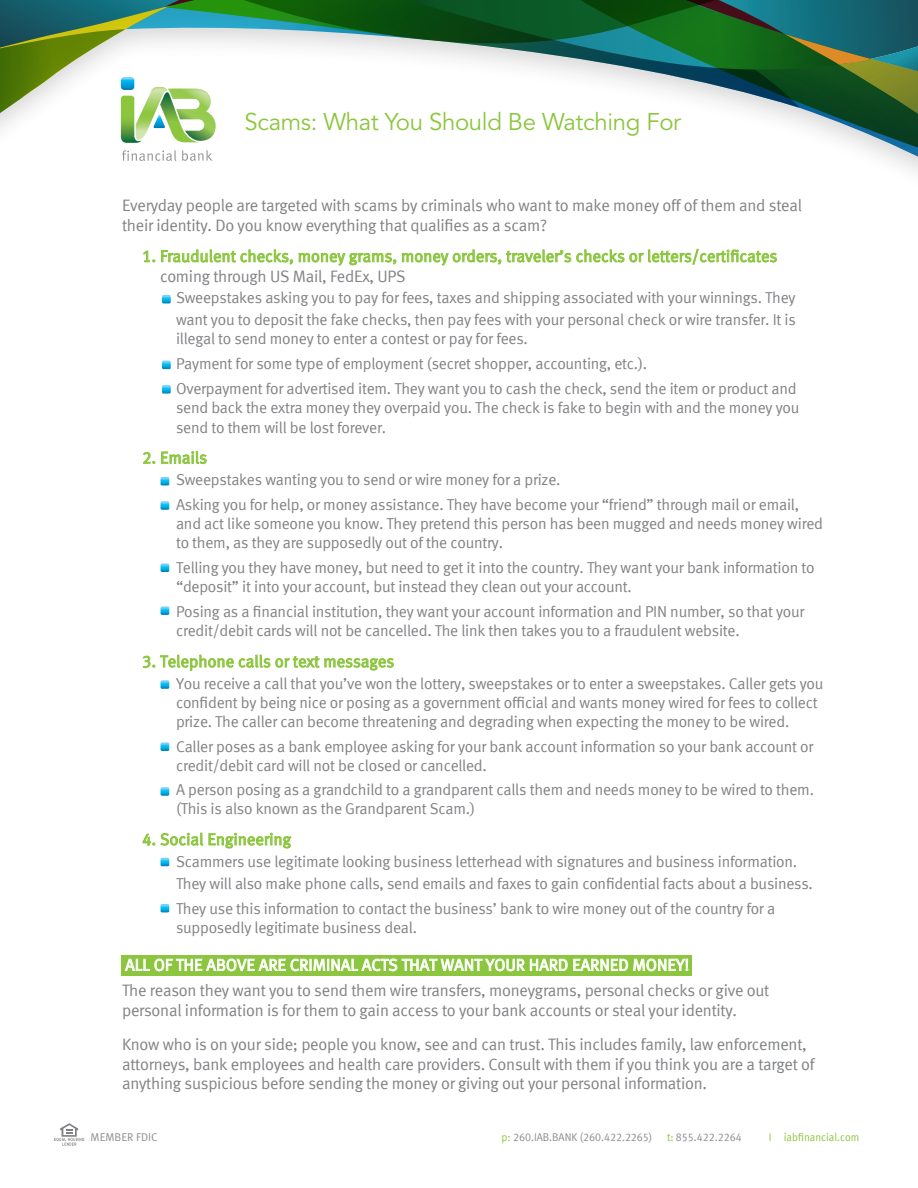
<style>
.page{position:relative;width:918px;height:1188px;background:#fff}
.page>*{position:absolute;margin:0;border:0;box-sizing:border-box;transform-origin:0 0}
.t1{font:24px "Avenir LT Std";letter-spacing:-.015em;color:#8bc63e}
.t2{font:16.5px/19.8px "Meta Normal LF";letter-spacing:-.015em;color:#808285}
.t3{font:16.5px/19.8px "Meta Normal LF";letter-spacing:.005em;color:#8bc63e}
.t4{font:16.5px "Meta Normal LF";letter-spacing:.005em;color:#fff}
.t5{font:15.75px/18.9px "Meta Normal LF";letter-spacing:-.015em;color:#808285}
.t6{font:11.25px "Meta Normal LF";color:#8a8c8f;scale:.95 1}
.t7{font:11.25px "Meta Normal LF";color:#8bc63e;scale:.95 1}
.t8{font:11.25px "Meta OT Norm";color:#8a8c8f}
.s1{color:#808285}
.s2{color:#8bc63e}
</style>
<div class="page">
<div style="left:121px;top:955px;width:570px;height:20px;background:#8bc63e"></div>
<svg style="left:0;top:0;width:918px;height:162px"></svg>
<img style="left:147px;top:87px;width:21px;height:14px">
<img style="left:168px;top:89px;width:48px;height:22px">
<svg style="left:54px;top:1123px;width:30px;height:23px"></svg>
<svg style="left:143px;top:249px;width:150px;height:16px"></svg>
<svg style="left:299px;top:253px;width:97px;height:13px"></svg>
<svg style="left:402px;top:249px;width:375px;height:17px"></svg>
<svg style="left:143px;top:451px;width:64px;height:13px"></svg>
<svg style="left:143px;top:654px;width:251px;height:17px"></svg>
<svg style="left:143px;top:832px;width:149px;height:17px"></svg>
<svg style="left:125px;top:958px;width:563px;height:13px"></svg>
<svg style="left:162px;top:295px;width:9px;height:8px"></svg>
<svg style="left:162px;top:361px;width:9px;height:8px"></svg>
<svg style="left:162px;top:385px;width:9px;height:9px"></svg>
<svg style="left:161px;top:477px;width:8px;height:8px"></svg>
<svg style="left:161px;top:501px;width:8px;height:9px"></svg>
<svg style="left:161px;top:564px;width:8px;height:8px"></svg>
<svg style="left:161px;top:606px;width:8px;height:9px"></svg>
<svg style="left:161px;top:680px;width:8px;height:9px"></svg>
<svg style="left:161px;top:742px;width:8px;height:9px"></svg>
<svg style="left:161px;top:787px;width:8px;height:9px"></svg>
<svg style="left:161px;top:858px;width:8px;height:8px"></svg>
<svg style="left:161px;top:904px;width:8px;height:8px"></svg>
<p class="t1" style="left:245px;top:108px;width:438px">Scams: What You Should Be Watching For</p>
<p class="t2" style="left:122px;top:196px;width:681px">Everyday people are targeted with scams by criminals who want to make money off of them and steal their identity. Do you know everything that qualifies as a scam?</p>
<p class="t3" style="left:160px;top:246px;width:619px;text-indent:-18px">1. Fraudulent checks, money grams, money orders, traveler’s checks or letters/certificates <span class="s1">coming through US Mail, FedEx, UPS</span></p>
<p class="t5" style="left:176px;top:287px;width:621px;line-height:21.9px">Sweepstakes asking you to pay for fees, taxes and shipping associated with your winnings. They want you to deposit the fake checks, then pay fees with your personal check or wire transfer. It is</p>
<p class="t5" style="left:176px;top:329px;width:353px">illegal to send money to enter a contest or pay for fees.</p>
<p class="t5" style="left:176px;top:354px;width:473px">Payment for some type of employment (secret shopper, accounting, etc.).</p>
<p class="t5" style="left:176px;top:379px;width:625px;line-height:19.4px">Overpayment for advertised item. They want you to cash the check, send the item or product and send back the extra money they overpaid you. The check is fake to begin with and the money you send to them will be lost forever.</p>
<p class="t3" style="left:142px;top:448px;width:66px">2. Emails</p>
<p class="t5" style="left:176px;top:470px;width:386px">Sweepstakes wanting you to send or wire money for a prize.</p>
<p class="t5" style="left:176px;top:495px;width:649px">Asking you for help, or money assistance. They have become your “friend” through mail or email, and act like someone you know. They pretend this person has been mugged and needs money wired to them, as they are supposedly out of the country.</p>
<p class="t5" style="left:176px;top:558px;width:640px">Telling you they have money, but need to get it into the country. They want your bank information to “deposit” it into your account, but instead they clean out your account.</p>
<p class="t5" style="left:176px;top:601px;width:630px;line-height:19.8px">Posing as a financial institution, they want your account information and PIN number, so that your credit/debit cards will not be cancelled. The link then takes you to a fraudulent website.</p>
<p class="t3" style="left:142px;top:651px;width:253px">3. Telephone calls or text messages</p>
<p class="t5" style="left:176px;top:674px;width:649px">You receive a call that you’ve won the lottery, sweepstakes or to enter a sweepstakes. Caller gets you confident by being nice or posing as a government official and wants money wired for fees to collect prize. The caller can become threatening and degrading when expecting the money to be wired.</p>
<p class="t5" style="left:176px;top:737px;width:639px">Caller poses as a bank employee asking for your bank account information so your bank account or credit/debit card will not be closed or cancelled.</p>
<p class="t5" style="left:176px;top:780px;width:639px">A person posing as a grandchild to a grandparent calls them and needs money to be wired to them. (This is also known as the Grandparent Scam.)</p>
<p class="t3" style="left:142px;top:829px;width:150px">4. Social Engineering</p>
<p class="t5" style="left:176px;top:850px;width:638px;line-height:21.9px">Scammers use legitimate looking business letterhead with signatures and business information.<br>They will also make phone calls, send emails and faxes to gain confidential facts about a business.</p>
<p class="t5" style="left:176px;top:898px;width:601px;line-height:19.8px">They use this information to contact the business’ bank to wire money out of the country for a supposedly legitimate business deal.</p>
<p class="t4" style="left:125px;top:955px;width:565px">ALL OF THE ABOVE ARE CRIMINAL ACTS THAT WANT YOUR HARD EARNED MONEY!</p>
<p class="t2" style="left:122px;top:981px;width:649px">The reason they want you to send them wire transfers, moneygrams, personal checks or give out personal information is for them to gain access to your bank accounts or steal your identity.</p>
<p class="t2" style="left:122px;top:1034px;width:694px">Know who is on your side; people you know, see and can trust. This includes family, law enforcement, attorneys, bank employees and health care providers. Consult with them if you think you are a target of anything suspicious before sending the money or giving out your personal information.</p>
<p class="t8" style="left:91px;top:1131px;width:69px">MEMBER FDIC</p>
<p class="t6" style="left:502px;top:1131px;width:160px"><span class="s2">p:</span> 260.IAB.BANK (260.422.2265)</p>
<p class="t6" style="left:667px;top:1131px;width:80px"><span class="s2">t:</span> 855.422.2264</p>
<p class="t7" style="left:769px;top:1131px;width:97px">I iabfinancial.com</p>
</div>
